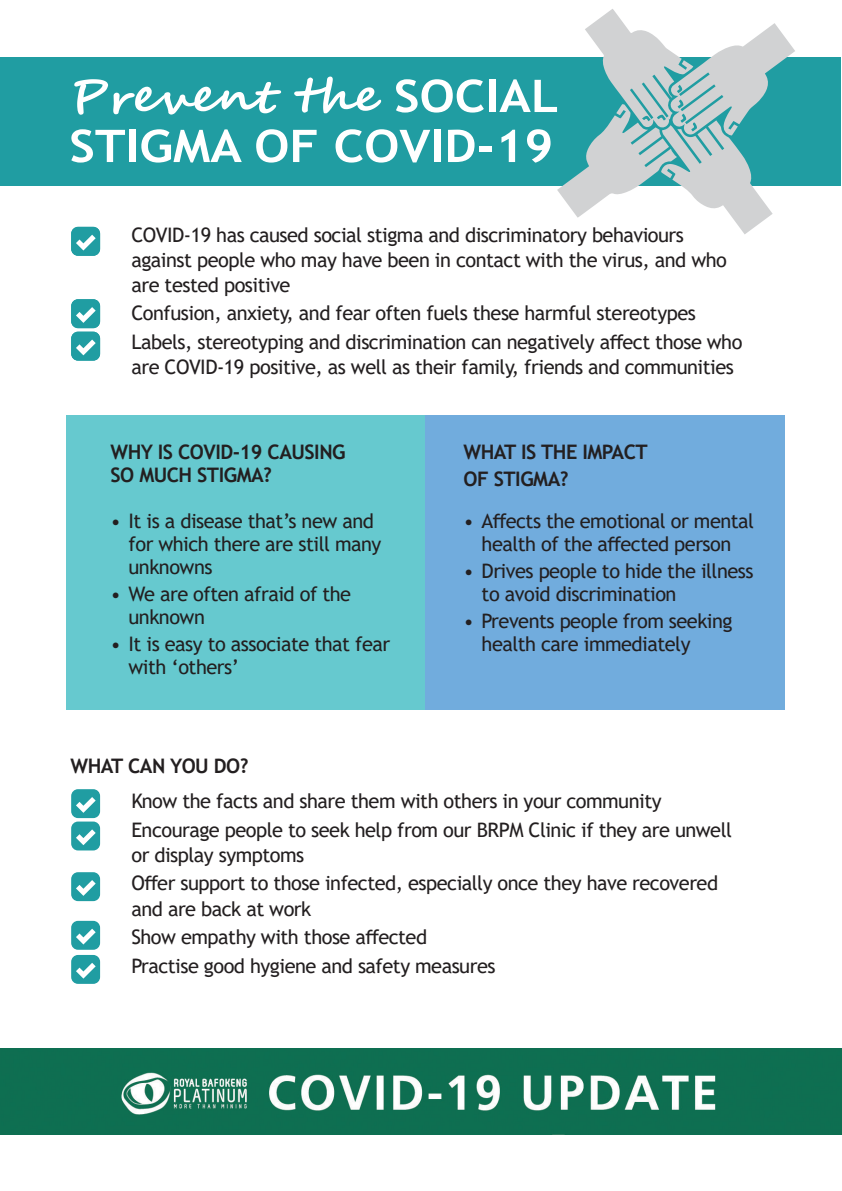
<style>
.page{position:relative;width:842px;height:1191px;background:#fff}
.page>*{position:absolute;margin:0;border:0;box-sizing:border-box;transform-origin:0 0}
.t1{font:700 45px "Segoe Script";color:#fff;scale:1.11 1}
.t2{font:700 45px "Trebuchet MS";color:#fff;scale:1.11 1}
.t3{font:20px/23px "Trebuchet MS";letter-spacing:-.025em;color:#231f20}
.t4{font:700 20px/23px "Trebuchet MS";letter-spacing:-.025em;color:#231f20}
.s1{font-family:"Trebuchet MS"}
</style>
<div class="page">
<div style="left:66px;top:415px;width:360px;height:295px;background:#66c9cf"></div>
<div style="left:426px;top:415px;width:359px;height:295px;background:#71acdd"></div>
<div style="left:0;top:57px;width:841px;height:129px;background:#209da2"></div>
<img style="left:0;top:1048px;width:842px;height:86px">
<svg style="left:557px;top:9px;width:238px;height:225px"></svg>
<div style="left:71px;top:227px;width:29px;height:29px;background:#209da2;border-radius:7px"></div>
<svg style="left:76px;top:235px;width:20px;height:15px"></svg>
<div style="left:71px;top:299px;width:29px;height:29px;background:#209da2;border-radius:7px"></div>
<svg style="left:76px;top:307px;width:20px;height:16px"></svg>
<div style="left:71px;top:332px;width:29px;height:28px;background:#209da2;border-radius:7px"></div>
<svg style="left:76px;top:339px;width:20px;height:16px"></svg>
<div style="left:71px;top:789px;width:29px;height:29px;background:#209da2;border-radius:7px"></div>
<svg style="left:76px;top:797px;width:20px;height:16px"></svg>
<div style="left:71px;top:821px;width:29px;height:29px;background:#209da2;border-radius:7px"></div>
<svg style="left:76px;top:829px;width:20px;height:16px"></svg>
<div style="left:71px;top:872px;width:29px;height:29px;background:#209da2;border-radius:7px"></div>
<svg style="left:76px;top:880px;width:20px;height:16px"></svg>
<div style="left:71px;top:921px;width:29px;height:28px;background:#209da2;border-radius:7px"></div>
<svg style="left:76px;top:928px;width:20px;height:16px"></svg>
<div style="left:71px;top:955px;width:29px;height:29px;background:#209da2;border-radius:7px"></div>
<svg style="left:76px;top:963px;width:20px;height:15px"></svg>
<h1 class="t1" style="left:69px;top:60px;width:442px">Prevent the <span class="s1">SOCIAL</span></h1>
<h1 class="t2" style="left:69px;top:118px;width:438px">STIGMA OF COVID-19</h1>
<p class="t3" style="left:131px;top:222px;width:597px;line-height:25px">COVID-19 has caused social stigma and discriminatory behaviours against people who may have been in contact with the virus, and who are tested positive</p>
<p class="t3" style="left:131px;top:299px;width:612px;line-height:28.8px">Confusion, anxiety, and fear often fuels these harmful stereotypes<br>Labels, stereotyping and discrimination can negatively affect those who</p>
<p class="t3" style="left:131px;top:355px;width:604px">are COVID-19 positive, as well as their family, friends and communities</p>
<p class="t4" style="left:111px;top:441px;width:237px">WHY IS COVID-19 CAUSING<br>SO MUCH STIGMA?</p>
<p class="t3" style="left:129px;top:510px;width:254px;text-indent:-18px">• It is a disease that’s new and for which there are still many unknowns</p>
<p class="t3" style="left:129px;top:582px;width:224px;text-indent:-18px">• We are often afraid of the unknown</p>
<p class="t3" style="left:129px;top:632px;width:263px;text-indent:-18px">• It is easy to associate that fear with ‘others’</p>
<p class="t4" style="left:71px;top:754px;width:180px">WHAT CAN YOU DO?</p>
<p class="t4" style="left:464px;top:439px;width:186px;line-height:26.8px">WHAT IS THE IMPACT<br>OF STIGMA?</p>
<p class="t3" style="left:464px;top:510px;width:292px;text-align:center">• Affects the emotional or mental health of the affected person</p>
<p class="t3" style="left:482px;top:559px;width:273px;text-indent:-18px">• Drives people to hide the illness to avoid discrimination</p>
<p class="t3" style="left:482px;top:609px;width:252px;text-indent:-18px">• Prevents people from seeking health care immediately</p>
<p class="t3" style="left:131px;top:786px;width:602px;line-height:28.8px">Know the facts and share them with others in your community<br>Encourage people to seek help from our BRPM Clinic if they are unwell</p>
<p class="t3" style="left:131px;top:840px;width:588px;line-height:28.8px">or display symptoms<br>Offer support to those infected, especially once they have recovered</p>
<p class="t3" style="left:131px;top:894px;width:366px;line-height:28.8px">and are back at work<br>Show empathy with those affected<br>Practise good hygiene and safety measures</p>
</div>
